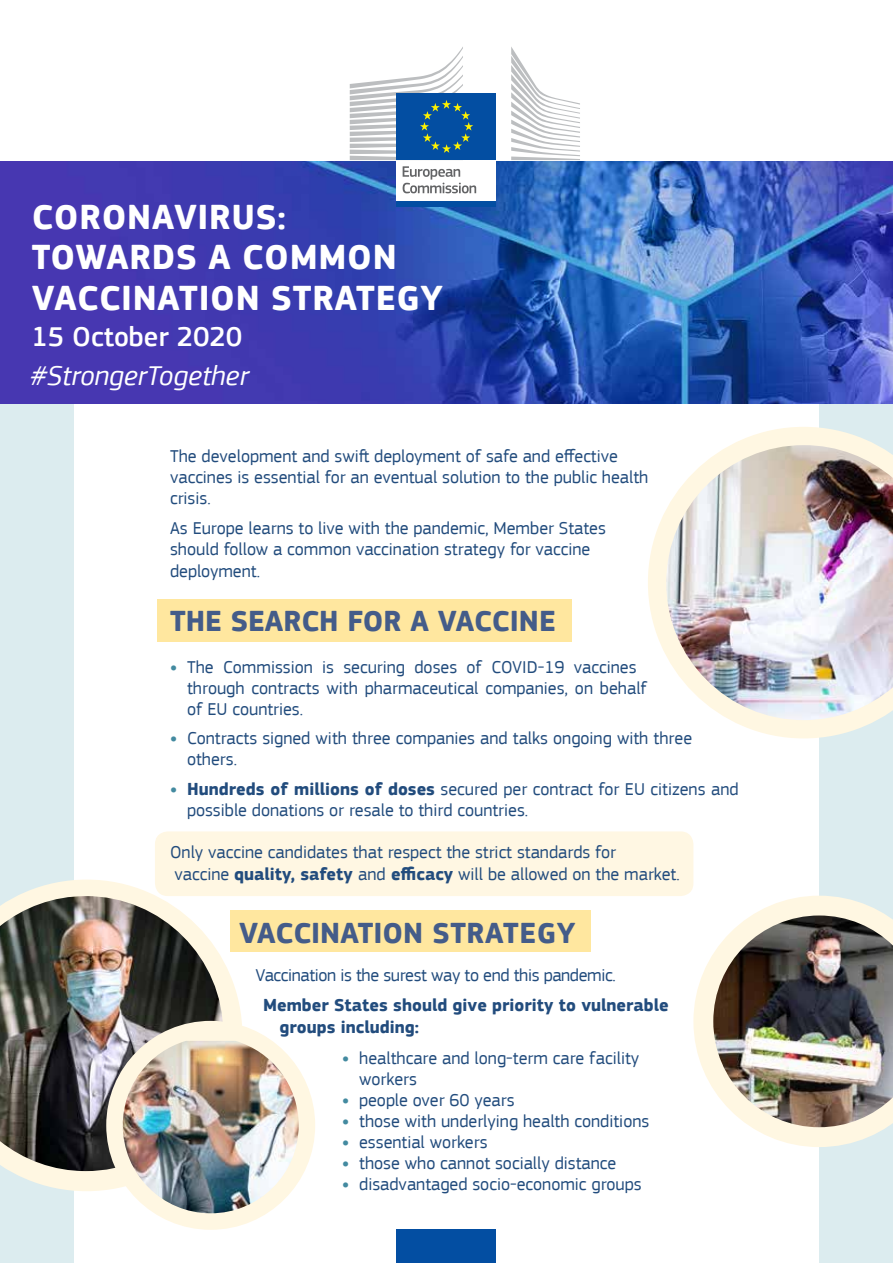
<style>
.page{position:relative;width:893px;height:1263px;background:#fff}
.page>*{position:absolute;margin:0;border:0;box-sizing:border-box;transform-origin:0 0}
.t1{font:700 36px/40.5px "EC Square Sans Pro";letter-spacing:.02em;color:#fff}
.t2{font:700 30px "EC Square Sans Pro";color:#445c89}
.t3{font:italic 28.5px "EC Square Sans Pro";color:#fff}
.t4{font:500 28.5px "EC Square Sans Pro";color:#fff}
.t5{font:18px/21px "EC Square Sans Pro";color:#224c7d}
.t6{font:700 18px/22.5px "EC Square Sans Pro";color:#224c7d}
.t7{font:18px "EC Square Sans Pro";letter-spacing:-.02em;color:#224c7d}
.s1{font-weight:700;color:#438aa0}
.s2{font-weight:700}
</style>
<div class="page">
<div style="left:0;top:160px;width:73px;height:1103px;background:#dcecef"></div>
<div style="left:819px;top:160px;width:74px;height:1103px;background:#dcecef"></div>
<div style="left:155px;top:831px;width:538px;height:65px;background:#fff7e3;border-radius:13px"></div>
<div style="left:157px;top:599px;width:415px;height:43px;background:#ffe79f"></div>
<div style="left:230px;top:911px;width:360px;height:41px;background:#ffe79f"></div>
<img style="left:0;top:160px;width:893px;height:243px">
<div style="left:397px;top:1230px;width:99px;height:33px;background:#034ea2"></div>
<div style="left:397px;top:158px;width:99px;height:44px;background:#fff"></div>
<svg style="left:403px;top:166px;width:73px;height:27px"></svg>
<div style="left:397px;top:201px;width:99px;height:6px;background:#034ea2"></div>
<svg style="left:511px;top:47px;width:69px;height:113px"></svg>
<div style="left:397px;top:94px;width:99px;height:66px;background:#034ea2"></div>
<svg style="left:350px;top:47px;width:123px;height:113px"></svg>
<svg style="left:648px;top:427px;width:228px;height:311px"></svg>
<img style="left:666px;top:445px;width:227px;height:275px">
<svg style="left:11px;top:879px;width:231px;height:312px;fill:#fff7e2"></svg>
<img style="left:0;top:896px;width:223px;height:275px">
<div style="left:106px;top:1021px;width:209px;height:209px;background:#fff7e2;border-radius:50%"></div>
<img style="left:123px;top:1041px;width:176px;height:172px">
<svg style="left:693px;top:896px;width:194px;height:251px"></svg>
<img style="left:713px;top:915px;width:180px;height:212px">
<h1 class="t1" style="left:32px;top:198px;width:413px">CORONAVIRUS:<br>TOWARDS A COMMON<br>VACCINATION STRATEGY</h1>
<h3 class="t4" style="left:31px;top:320px;width:212px">15 October 2020</h3>
<h3 class="t3" style="left:31px;top:359px;width:219px">#StrongerTogether</h3>
<p class="t5" style="left:170px;top:446px;width:480px">The development and swift deployment of safe and effective vaccines is essential for an eventual solution to the public health crisis.</p>
<p class="t5" style="left:170px;top:517px;width:437px;line-height:21.8px">As Europe learns to live with the pandemic, Member States should follow a common vaccination strategy for vaccine deployment.</p>
<h2 class="t2" style="left:170px;top:603px;width:387px">THE SEARCH FOR A VACCINE</h2>
<p class="t5" style="left:187px;top:656px;width:461px;text-indent:-17px"><span class="s1">•</span> The Commission is securing doses of COVID-19 vaccines through contracts with pharmaceutical companies, on behalf of EU countries.</p>
<p class="t5" style="left:187px;top:728px;width:506px;text-indent:-17px"><span class="s1">•</span> Contracts signed with three companies and talks ongoing with three others.</p>
<p class="t5" style="left:187px;top:778px;width:553px;text-indent:-17px"><span class="s1">•</span> <span class="s2">Hundreds of millions of doses</span> secured per contract for EU citizens and possible donations or resale to third countries.</p>
<p class="t5" style="left:170px;top:841px;width:511px;line-height:22.5px">Only vaccine candidates that respect the strict standards for<br>vaccine <span class="s2">quality, safety</span> and <span class="s2">efficacy</span> will be allowed on the market.</p>
<h2 class="t2" style="left:239px;top:915px;width:338px">VACCINATION STRATEGY</h2>
<p class="t7" style="left:256px;top:965px;width:362px">Vaccination is the surest way to end this pandemic.</p>
<p class="t6" style="left:280px;top:994px;width:391px;text-indent:-17px">Member States should give priority to vulnerable groups including:</p>
<p class="t5" style="left:359px;top:1048px;width:282px;text-indent:-17px"><span class="s1">•</span> healthcare and long-term care facility workers</p>
<p class="t5" style="left:342px;top:1090px;width:174px"><span class="s1">•</span> people over 60 years</p>
<p class="t5" style="left:342px;top:1111px;width:309px"><span class="s1">•</span> those with underlying health conditions</p>
<p class="t5" style="left:342px;top:1132px;width:147px"><span class="s1">•</span> essential workers</p>
<p class="t5" style="left:342px;top:1153px;width:276px"><span class="s1">•</span> those who cannot socially distance</p>
<p class="t5" style="left:342px;top:1174px;width:301px"><span class="s1">•</span> disadvantaged socio-economic groups</p>
</div>
